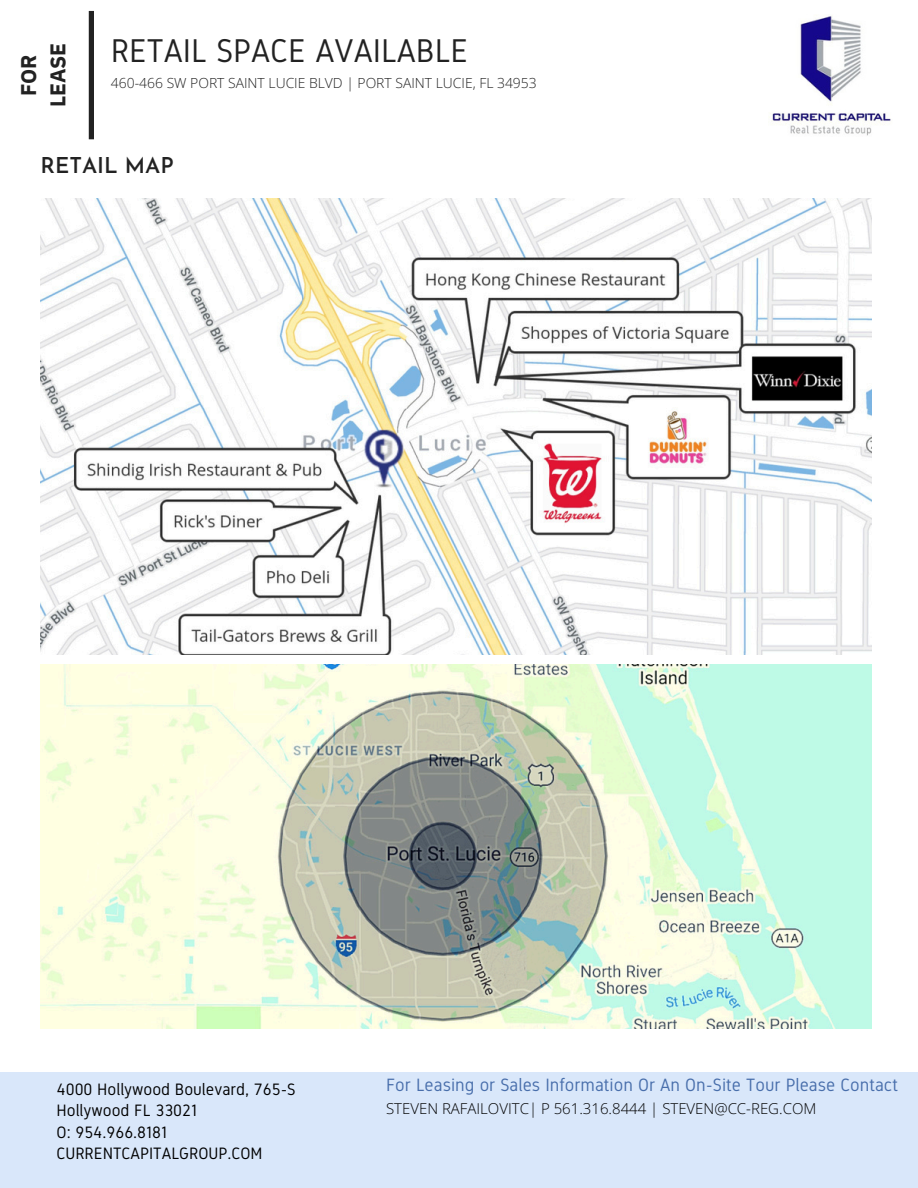
<style>
.page{position:relative;width:918px;height:1188px;background:#fff}
.page>*{position:absolute;margin:0;border:0;box-sizing:border-box;transform-origin:0 0}
.t1{font:32.85px "Gidole";color:#222}
.t2{font:600 21.75px "Josefin Sans";color:#222}
.t3{font:700 21.15px/29.2px "IBM Plex Sans";letter-spacing:-.01em;color:#222;text-align:center}
.t4{font:17.85px "Gidole";color:#486eab}
.t5{font:16.5px/21.3px "Gidole";color:#000}
.t6{font:300 15px "Open Sans";color:#000}
.t7{font:300 13.95px "Open Sans";color:#222}
</style>
<div class="page">
<svg style="left:89px;top:11px;width:5px;height:128px"></svg>
<img style="left:769px;top:16px;width:122px;height:120px">
<div style="left:0;top:1072px;width:918px;height:116px;background:#d9e7fa"></div>
<img style="left:40px;top:199px;width:832px;height:455px">
<img style="left:40px;top:664px;width:832px;height:365px">
<p class="t3" style="left:14px;top:107px;width:65px;rotate:-90deg">FOR<br>LEASE</p>
<p class="t1" style="left:111px;top:32px;width:359px">RETAIL SPACE AVAILABLE</p>
<p class="t7" style="left:111px;top:73px;width:427px">460-466 SW PORT SAINT LUCIE BLVD | PORT SAINT LUCIE, FL 34953</p>
<h2 class="t2" style="left:40px;top:157px;width:135px">RETAIL MAP</h2>
<h1 class="t5" style="left:57px;top:1079px;width:241px">4000 Hollywood Boulevard, 765-S<br>Hollywood FL 33021<br>O: 954.966.8181<br>CURRENTCAPITALGROUP.COM</h1>
<h2 class="t4" style="left:386px;top:1075px;width:513px">For Leasing or Sales Information Or An On-Site Tour Please Contact</h2>
<h2 class="t6" style="left:386px;top:1098px;width:432px">STEVEN RAFAILOVITC| P 561.316.8444 | STEVEN@CC-REG.COM</h2>
</div>
